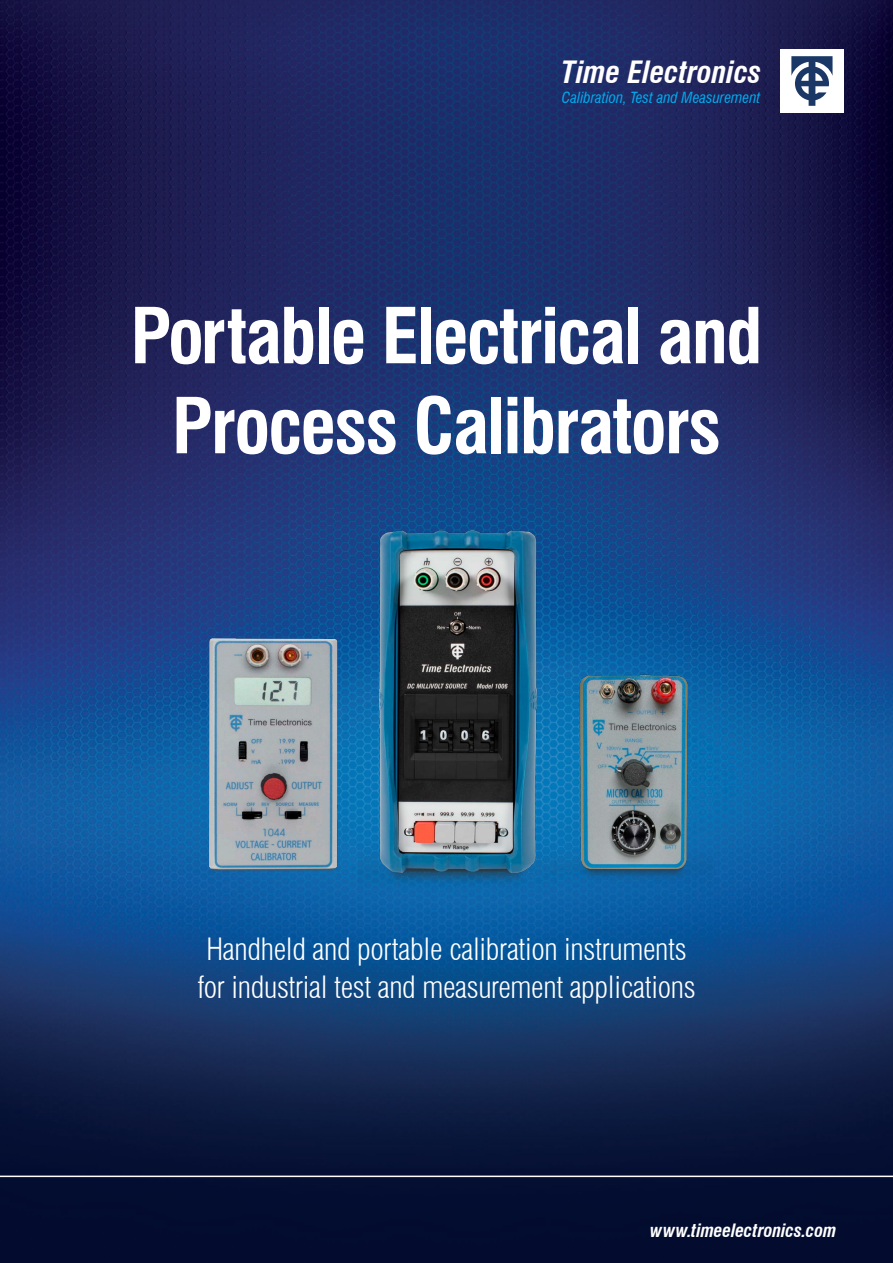
<style>
.page{position:relative;width:893px;height:1263px;background:#fff}
.page>*{position:absolute;margin:0;border:0;box-sizing:border-box;transform-origin:0 0}
.Head_L{font:700 condensed 75px/90px "Swiss 721 BT";letter-spacing:-.025em;color:#fff;text-align:center}
.SubHead_R{font:300 condensed 30px "Swiss 721 BT";letter-spacing:-.01em;color:#fff}
.t1{font:italic 700 condensed 30px "Swiss 721 BT";color:#fff}
.t2{font:300 27px "Swiss 721 BT";color:#fff}
.t3{font:italic 700 condensed 18px "Swiss 721 BT";letter-spacing:-.01em;color:#fff}
.t4{font:italic condensed 15px "Swiss 721 BT";color:#00aeef}
</style>
<div class="page">
<img style="left:0;top:0;width:893px;height:1263px">
<hr style="left:0;top:1175px;width:893px;height:2px;background:#fff">
<div style="left:780px;top:49px;width:64px;height:64px;background:#fff"></div>
<svg style="left:791px;top:56px;width:41px;height:50px"></svg>
<img style="left:358px;top:499px;width:199px;height:418px">
<img style="left:554px;top:643px;width:161px;height:266px">
<img style="left:197px;top:631px;width:152px;height:252px">
<p class="t1" style="left:562px;top:54px;width:201px">Time Electronics</p>
<p class="t4" style="left:562px;top:89px;width:200px">Calibration, Test and Measurement</p>
<p class="t2" style="left:322px;top:295px;width:250px">TE 2017 BROCHURE</p>
<p class="Head_L" style="left:130px;top:291px;width:634px">Portable Electrical and<br>Process Calibrators</p>
<p class="SubHead_R" style="left:206px;top:931px;width:482px">Handheld and portable calibration instruments</p>
<p class="SubHead_R" style="left:197px;top:969px;width:500px">for industrial test and measurement applications</p>
<p class="t3" style="left:650px;top:1219px;width:188px">www.timeelectronics.com</p>
</div>
